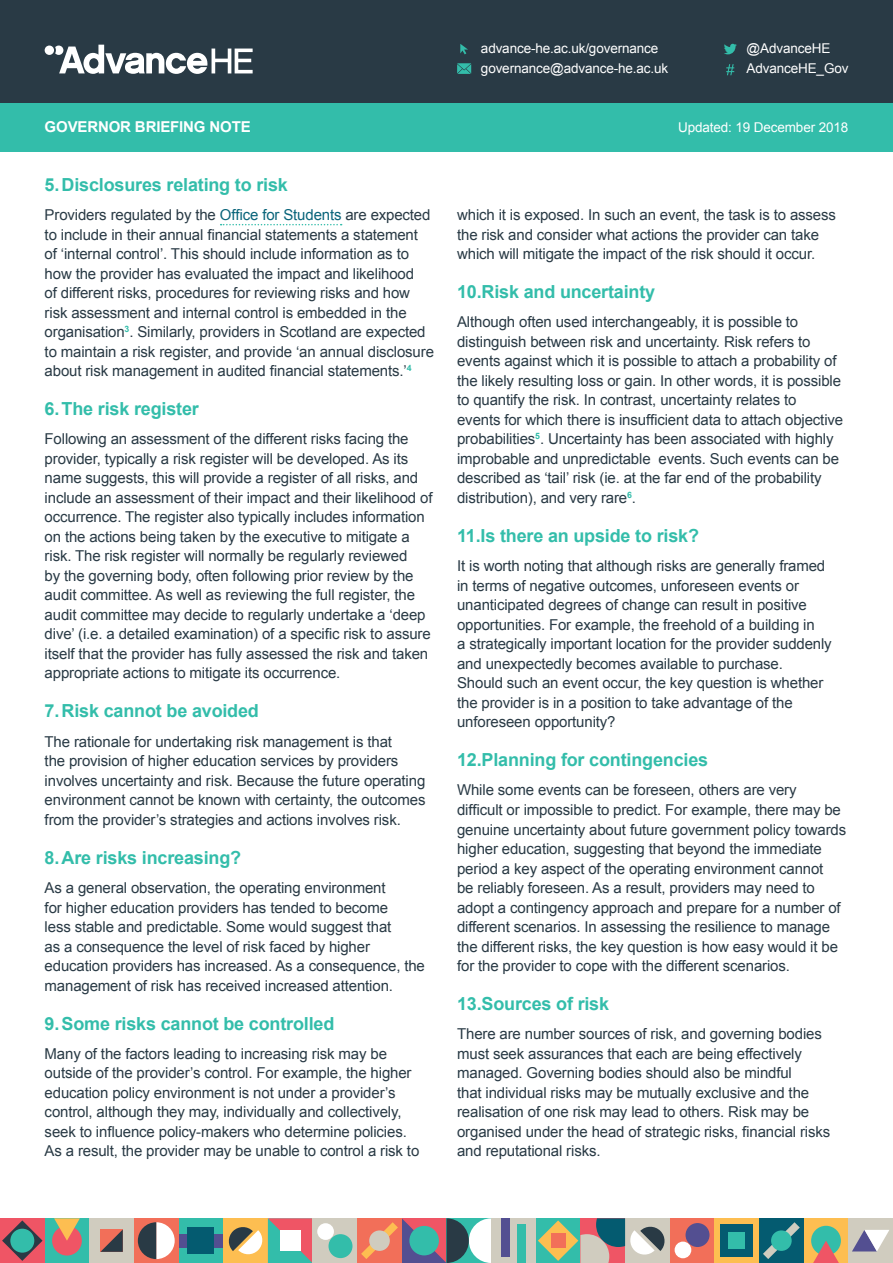
<style>
.page{position:relative;width:893px;height:1263px;background:#fff}
.page>*{position:absolute;margin:0;border:0;box-sizing:border-box;transform-origin:0 0}
.t1{font:700 18px "Arial";letter-spacing:-.01em;color:#33bdaa}
.t2{font:15px/19.5px "Arial";letter-spacing:-.01em;color:#293a45}
.t3{font:700 15px "Arial";letter-spacing:-.01em;color:#fff}
.t4{font:13.5px/19.5px "Arial";letter-spacing:-.01em;color:#fff}
.s1{color:#09647a}
</style>
<div class="page">
<div style="left:0;top:0;width:893px;height:113px;background:#293a45"></div>
<div style="left:0;top:103px;width:893px;height:49px;background:#33bdaa"></div>
<div style="left:804px;top:1218px;width:44px;height:45px;background:#fdbe51"></div>
<div style="left:811px;top:1226px;width:30px;height:29px;background:#33bdaa;border-radius:50%"></div>
<svg style="left:813px;top:1241px;width:26px;height:22px"></svg>
<div style="left:45px;top:1218px;width:44px;height:45px;background:#33bdaa"></div>
<div style="left:52px;top:1226px;width:30px;height:29px;background:#ef5565;border-radius:50%"></div>
<svg style="left:54px;top:1218px;width:26px;height:23px"></svg>
<div style="left:848px;top:1218px;width:45px;height:45px;background:#d0ccbf"></div>
<svg style="left:852px;top:1230px;width:37px;height:21px"></svg>
<div style="left:536px;top:1218px;width:44px;height:45px;background:#33bdaa"></div>
<div style="left:89px;top:1218px;width:45px;height:45px;background:#d0ccbf"></div>
<svg style="left:100px;top:1229px;width:23px;height:23px"></svg>
<div style="left:759px;top:1218px;width:45px;height:45px;background:#045b70"></div>
<svg style="left:763px;top:1222px;width:37px;height:37px"></svg>
<div style="left:771px;top:1230px;width:21px;height:21px;background:#33bdaa;border-radius:50%"></div>
<div style="left:223px;top:1218px;width:45px;height:45px;background:#fdbe51"></div>
<div style="left:670px;top:1218px;width:44px;height:45px;background:#f26f59"></div>
<div style="left:685px;top:1223px;width:24px;height:24px;background:#534f91;border-radius:50%"></div>
<div style="left:675px;top:1241px;width:16px;height:17px;background:#fff;border-radius:50%"></div>
<svg style="left:228px;top:1218px;width:85px;height:45px"></svg>
<div style="left:280px;top:1230px;width:20px;height:21px;background:#fff"></div>
<div style="left:313px;top:1218px;width:44px;height:45px;background:#d0ccbf"></div>
<div style="left:328px;top:1234px;width:24px;height:24px;background:#33bdaa;border-radius:50%"></div>
<div style="left:317px;top:1223px;width:17px;height:17px;background:#fff;border-radius:50%"></div>
<div style="left:625px;top:1218px;width:45px;height:45px;background:#d0ccbf"></div>
<div style="left:714px;top:1218px;width:45px;height:45px;background:#fdbe51"></div>
<div style="left:721px;top:1224px;width:32px;height:33px;background:#045b70"></div>
<div style="left:729px;top:1232px;width:16px;height:17px;background:#33bdaa"></div>
<div style="left:357px;top:1218px;width:45px;height:45px;background:#f26f59"></div>
<svg style="left:361px;top:1218px;width:130px;height:45px"></svg>
<div style="left:369px;top:1230px;width:21px;height:21px;background:#d0ccbf;border-radius:50%"></div>
<div style="left:491px;top:1218px;width:45px;height:45px;background:#d0ccbf"></div>
<div style="left:501px;top:1218px;width:8px;height:39px;background:#534f91"></div>
<div style="left:517px;top:1224px;width:9px;height:39px;background:#33bdaa"></div>
<svg style="left:538px;top:1218px;width:127px;height:45px"></svg>
<div style="left:0;top:1218px;width:45px;height:45px;background:#ef5565"></div>
<svg style="left:2px;top:1220px;width:41px;height:41px"></svg>
<div style="left:10px;top:1229px;width:24px;height:23px;background:#33bdaa;border-radius:50%"></div>
<div style="left:179px;top:1218px;width:44px;height:45px;background:#33bdaa"></div>
<div style="left:179px;top:1234px;width:44px;height:13px;background:#534f91"></div>
<div style="left:188px;top:1227px;width:26px;height:27px;background:#045b70"></div>
<div style="left:134px;top:1218px;width:45px;height:45px;background:#f26f59"></div>
<svg style="left:138px;top:1222px;width:37px;height:37px"></svg>
<svg style="left:55px;top:45px;width:198px;height:29px"></svg>
<div style="left:45px;top:46px;width:9px;height:9px;background:#fff;border-radius:50%"></div>
<svg style="left:460px;top:44px;width:8px;height:10px"></svg>
<svg style="left:457px;top:63px;width:14px;height:11px"></svg>
<svg style="left:726px;top:64px;width:8px;height:11px"></svg>
<svg style="left:724px;top:44px;width:13px;height:10px"></svg>
<svg style="left:221px;top:224px;width:121px;height:1px"></svg>
<p class="t4" style="left:481px;top:39px;width:189px">advance-he.ac.uk/governance governance@advance-he.ac.uk</p>
<p class="t4" style="left:747px;top:39px;width:85px">@AdvanceHE</p>
<p class="t4" style="left:747px;top:58px;width:103px">AdvanceHE_Gov</p>
<p class="t3" style="left:45px;top:117px;width:208px">GOVERNOR BRIEFING NOTE</p>
<p class="t4" style="left:678px;top:118px;width:172px">Updated: 19 December 2018</p>
<p class="t1" style="left:45px;top:173px;width:245px">5.Disclosures relating to risk</p>
<p class="t2" style="left:45px;top:205px;width:391px">Providers regulated by the <span class="s1">Office for Students</span> are expected to include in their annual financial statements a statement of ‘internal control’. This should include information as to how the provider has evaluated the impact and likelihood<br>of different risks, procedures for reviewing risks and how risk assessment and internal control is embedded in the organisation<sup>3</sup>. Similarly, providers in Scotland are expected to maintain a risk register, and provide ‘an annual disclosure about risk management in audited financial statements.’<sup>4</sup></p>
<p class="t1" style="left:45px;top:397px;width:156px">6.The risk register</p>
<p class="t2" style="left:45px;top:430px;width:389px">Following an assessment of the different risks facing the provider, typically a risk register will be developed. As its name suggests, this will provide a register of all risks, and include an assessment of their impact and their likelihood of occurrence. The register also typically includes information on the actions being taken by the executive to mitigate a risk. The risk register will normally be regularly reviewed<br>by the governing body, often following prior review by the audit committee. As well as reviewing the full register, the audit committee may decide to regularly undertake a ‘deep dive’ (i.e. a detailed examination) of a specific risk to assure itself that the provider has fully assessed the risk and taken appropriate actions to mitigate its occurrence.</p>
<p class="t1" style="left:45px;top:699px;width:216px">7.Risk cannot be avoided</p>
<p class="t2" style="left:45px;top:732px;width:382px">The rationale for undertaking risk management is that<br>the provision of higher education services by providers involves uncertainty and risk. Because the future operating environment cannot be known with certainty, the outcomes from the provider’s strategies and actions involves risk.</p>
<p class="t1" style="left:45px;top:845px;width:198px">8.Are risks increasing?</p>
<p class="t2" style="left:45px;top:878px;width:382px">As a general observation, the operating environment<br>for higher education providers has tended to become<br>less stable and predictable. Some would suggest that<br>as a consequence the level of risk faced by higher education providers has increased. As a consequence, the management of risk has received increased attention.</p>
<p class="t1" style="left:45px;top:1011px;width:291px">9.Some risks cannot be controlled</p>
<p class="t2" style="left:45px;top:1044px;width:376px">Many of the factors leading to increasing risk may be outside of the provider’s control. For example, the higher education policy environment is not under a provider’s control, although they may, individually and collectively, seek to influence policy-makers who determine policies.<br>As a result, the provider may be unable to control a risk to</p>
<p class="t2" style="left:457px;top:205px;width:380px">which it is exposed. In such an event, the task is to assess the risk and consider what actions the provider can take which will mitigate the impact of the risk should it occur.</p>
<p class="t1" style="left:457px;top:280px;width:200px">10.Risk and uncertainty</p>
<p class="t2" style="left:457px;top:313px;width:388px">Although often used interchangeably, it is possible to distinguish between risk and uncertainty. Risk refers to events against which it is possible to attach a probability of the likely resulting loss or gain. In other words, it is possible to quantify the risk. In contrast, uncertainty relates to events for which there is insufficient data to attach objective probabilities<sup>5</sup>. Uncertainty has been associated with highly improbable and unpredictable events. Such events can be described as ‘tail’ risk (ie. at the far end of the probability distribution), and very rare<sup>6</sup>.</p>
<p class="t1" style="left:457px;top:524px;width:243px">11.Is there an upside to risk?</p>
<p class="t2" style="left:457px;top:556px;width:370px">It is worth noting that although risks are generally framed in terms of negative outcomes, unforeseen events or unanticipated degrees of change can result in positive opportunities. For example, the freehold of a building in</p>
<p class="t2" style="left:457px;top:634px;width:376px">a strategically important location for the provider suddenly and unexpectedly becomes available to purchase.</p>
<p class="t2" style="left:457px;top:673px;width:368px">Should such an event occur, the key question is whether</p>
<p class="t2" style="left:457px;top:693px;width:337px">the provider is in a position to take advantage of the unforeseen opportunity?</p>
<p class="t1" style="left:457px;top:748px;width:253px">12.Planning for contingencies</p>
<p class="t2" style="left:457px;top:781px;width:391px">While some events can be foreseen, others are very<br>difficult or impossible to predict. For example, there may be genuine uncertainty about future government policy towards higher education, suggesting that beyond the immediate period a key aspect of the operating environment cannot<br>be reliably foreseen. As a result, providers may need to adopt a contingency approach and prepare for a number of different scenarios. In assessing the resilience to manage the different risks, the key question is how easy would it be for the provider to cope with the different scenarios.</p>
<p class="t1" style="left:457px;top:992px;width:154px">13.Sources of risk</p>
<p class="t2" style="left:457px;top:1024px;width:375px">There are number sources of risk, and governing bodies must seek assurances that each are being effectively managed. Governing bodies should also be mindful<br>that individual risks may be mutually exclusive and the realisation of one risk may lead to others. Risk may be organised under the head of strategic risks, financial risks and reputational risks.</p>
</div>
